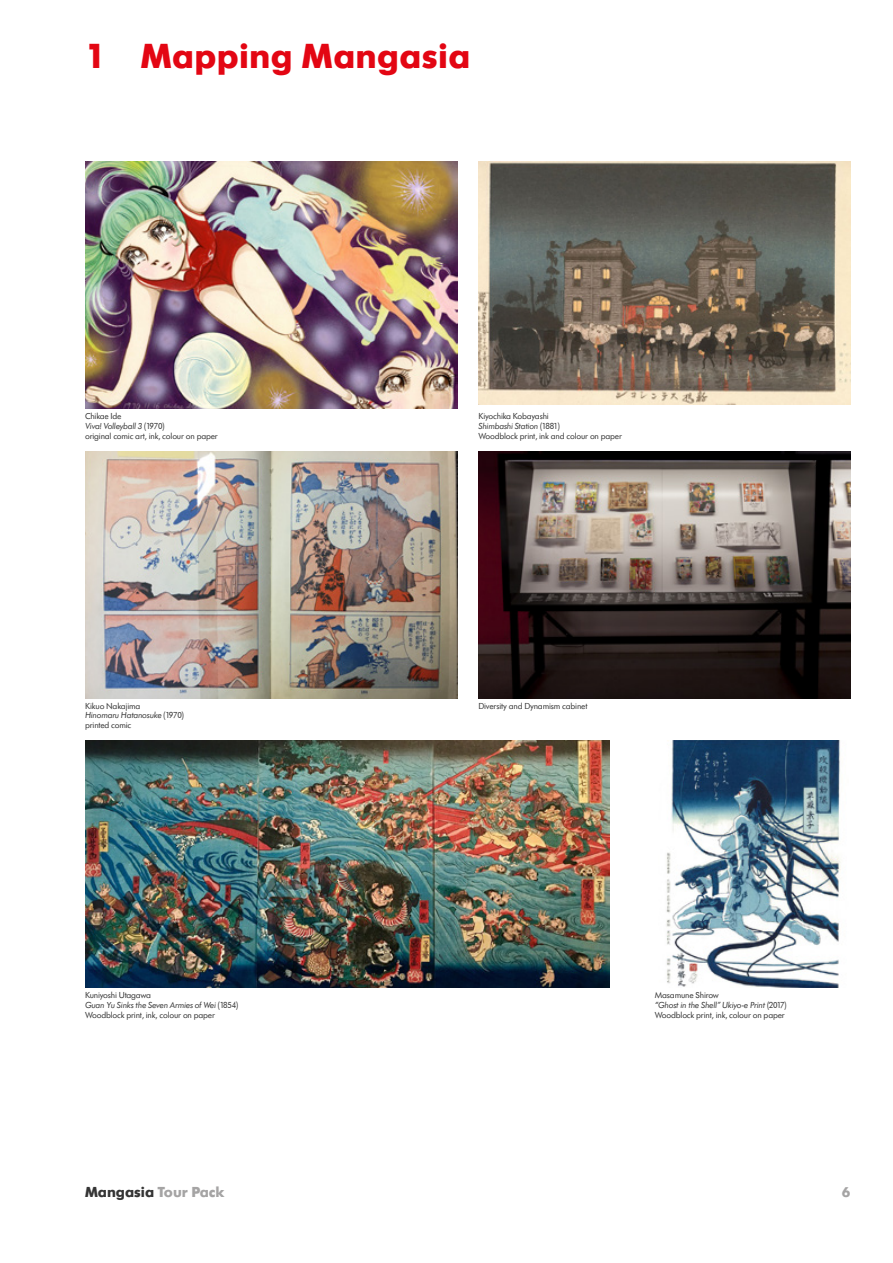
<style>
.page{position:relative;width:893px;height:1263px;background:#fff}
.page>*{position:absolute;margin:0;border:0;box-sizing:border-box;transform-origin:0 0}
.t1{font:700 36px "Futura SB";letter-spacing:.01em;color:#e30613}
.t2{font:700 15px "Futura SB";color:#353535}
.t3{font:700 15px "Futura SB";color:#a5a4a4}
.t4{font:9px/9.8px "Futura SB";letter-spacing:-.02em;color:#353535}
.s1{font-style:italic}
.s2{color:#a5a4a4}
</style>
<div class="page">
<img style="left:85px;top:162px;width:372px;height:246px">
<img style="left:85px;top:451px;width:372px;height:247px">
<img style="left:478px;top:162px;width:372px;height:243px">
<img style="left:478px;top:451px;width:372px;height:247px">
<img style="left:85px;top:741px;width:524px;height:246px">
<img style="left:666px;top:741px;width:175px;height:246px">
<h1 class="t1" style="left:85px;top:36px;width:387px">1 Mapping Mangasia</h1>
<p class="t4" style="left:85px;top:411px;width:134px">Chikae Ide<br><span class="s1">Viva! Volleyball 3</span> (1970)<br>original comic art, ink, colour on paper</p>
<p class="t4" style="left:478px;top:411px;width:145px">Kiyochika Kobayashi<br><span class="s1">Shimbashi Station</span> (1881)<br>Woodblock print, ink and colour on paper</p>
<p class="t4" style="left:85px;top:701px;width:100px">Kikuo Nakajima<br><span class="s1">Hinomaru Hatanosuke</span> (1970) printed comic</p>
<p class="t4" style="left:478px;top:701px;width:111px">Diversity and Dynamism cabinet</p>
<p class="t4" style="left:85px;top:990px;width:155px">Kuniyoshi Utagawa<br><span class="s1">Guan Yu Sinks the Seven Armies of Wei</span> (1854)<br>Woodblock print, ink, colour on paper</p>
<p class="t4" style="left:655px;top:990px;width:133px">Masamune Shirow<br><span class="s1">“Ghost in the Shell” Ukiyo-e Print</span> (2017)<br>Woodblock print, ink, colour on paper</p>
<h2 class="t2" style="left:85px;top:1183px;width:141px">Mangasia <span class="s2">Tour Pack</span></h2>
<h2 class="t3" style="left:842px;top:1183px;width:10px">6</h2>
</div>
